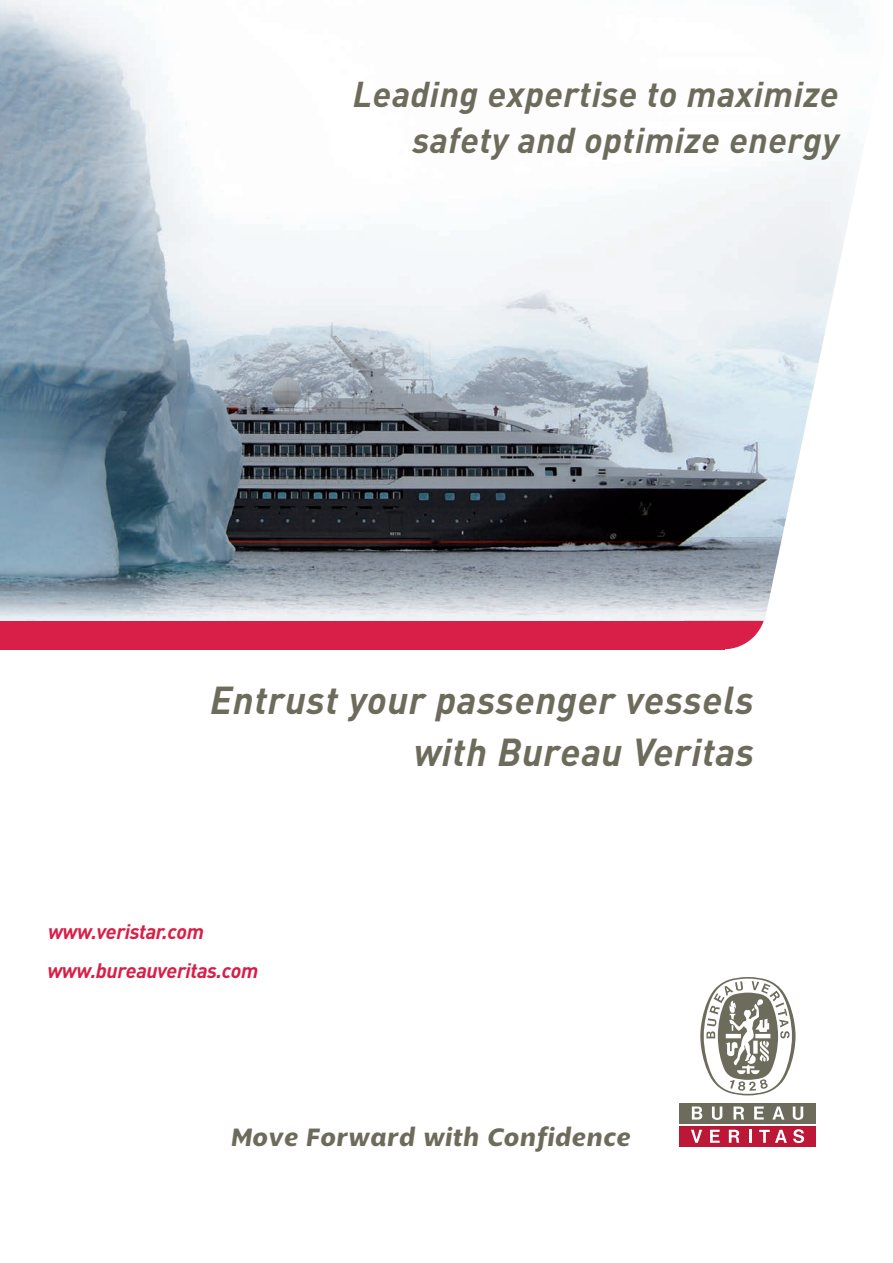
<style>
.page{position:relative;width:893px;height:1263px;background:#fff}
.page>*{position:absolute;margin:0;border:0;box-sizing:border-box;transform-origin:0 0}
.t1{font:italic 700 38.55px/52.5px "DIN";letter-spacing:.015em;color:#6d6c5c;text-align:right}
.t2{font:italic 700 35.55px/47px "DIN";letter-spacing:.015em;color:#6d6c5c;text-align:right}
.t3{font:italic 700 27.3px "Slippy";letter-spacing:.03em;color:#6d6c5c}
.t4{font:italic 700 20.7px/38.8px "DIN";letter-spacing:-.02em;color:#d91e47}
</style>
<div class="page">
<img style="left:0;top:0;width:855px;height:621px">
<svg style="left:724px;top:621px;width:40px;height:28px"></svg>
<div style="left:0;top:621px;width:724px;height:28px;background:#d91e47"></div>
<svg style="left:700px;top:977px;width:96px;height:118px"></svg>
<div style="left:679px;top:1103px;width:137px;height:20px;background:#6d6c5c"></div>
<div style="left:679px;top:1126px;width:137px;height:20px;background:#bd1738"></div>
<svg style="left:712px;top:1106px;width:10px;height:14px"></svg>
<svg style="left:754px;top:1106px;width:10px;height:13px"></svg>
<svg style="left:793px;top:1106px;width:10px;height:14px"></svg>
<svg style="left:692px;top:1106px;width:10px;height:13px"></svg>
<svg style="left:772px;top:1106px;width:12px;height:13px"></svg>
<svg style="left:733px;top:1106px;width:11px;height:13px"></svg>
<svg style="left:691px;top:1130px;width:11px;height:13px"></svg>
<svg style="left:710px;top:1130px;width:10px;height:13px"></svg>
<svg style="left:749px;top:1130px;width:3px;height:13px"></svg>
<svg style="left:759px;top:1130px;width:28px;height:13px"></svg>
<svg style="left:729px;top:1130px;width:11px;height:13px"></svg>
<svg style="left:793px;top:1129px;width:11px;height:14px"></svg>
<p class="t2" style="left:353px;top:69px;width:487px">Leading expertise to maximize safety and optimize energy</p>
<p class="t1" style="left:210px;top:672px;width:545px">Entrust your passenger vessels with Bureau Veritas</p>
<p class="t4" style="left:47px;top:911px;width:212px">www.veristar.com www.bureauveritas.com</p>
<p class="t3" style="left:230px;top:1123px;width:401px">Move Forward with Confidence</p>
</div>
